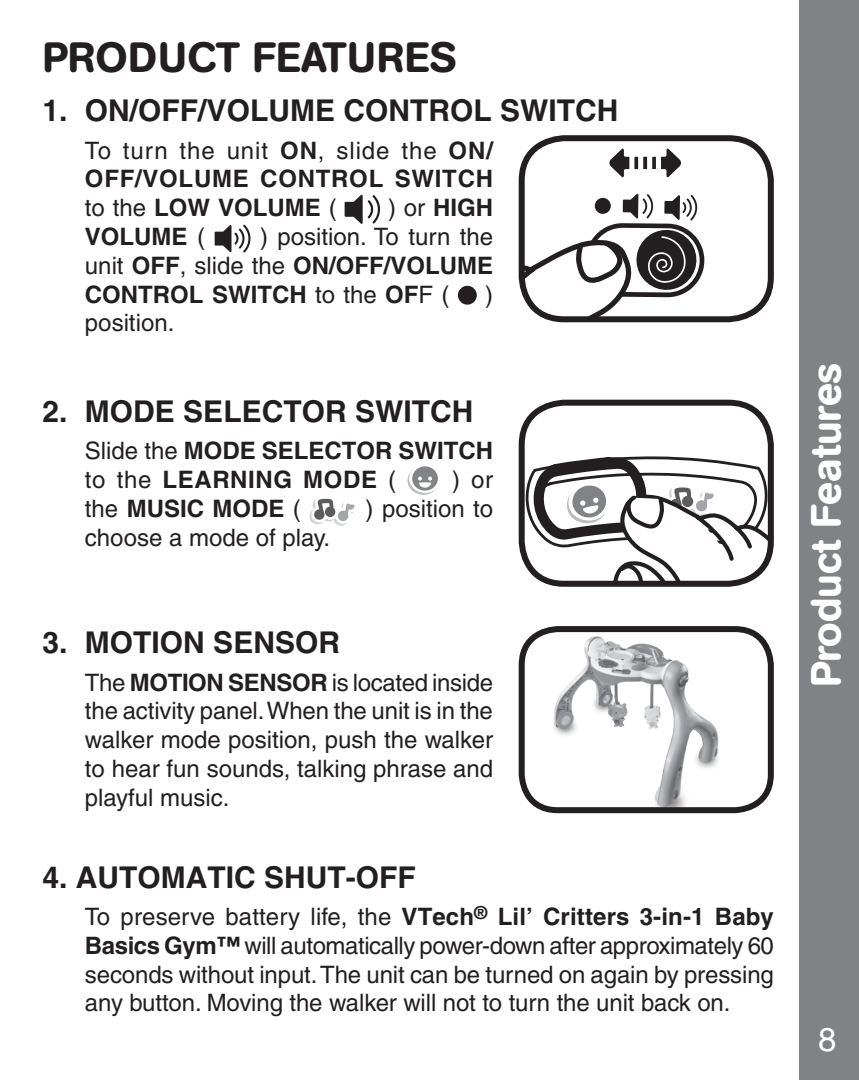
<style>
.page{position:relative;width:859px;height:1080px;background:#fff}
.page>*{position:absolute;margin:0;border:0;box-sizing:border-box;transform-origin:0 0}
.body_text_2{font:500 42px "AG Book Rounded";letter-spacing:.02em;color:#231f20}
.side_text{font:500 42px "AG Book Rounded";color:#fff}
.t1{font:500 33px "Helvetica";color:#fff}
.body_text_2-2{font:700 30px "Helvetica";color:#231f20}
.body_text_2-3{font:500 24px/28.8px "Helvetica";color:#231f20;text-align:justify}
.body_text_2-4{font:700 24px/28.8px "Helvetica";color:#231f20;text-align:justify}
.s1{font-weight:500}
.s2{font-weight:700}
</style>
<div class="page">
<div style="left:799px;top:0;width:60px;height:1080px;background:#808285"></div>
<svg style="left:345px;top:194px;width:35px;height:30px"></svg>
<svg style="left:215px;top:224px;width:36px;height:29px"></svg>
<div style="left:458px;top:286px;width:19px;height:19px;background:#231f20;border-radius:50%"></div>
<svg style="left:407px;top:466px;width:31px;height:29px"></svg>
<svg style="left:309px;top:498px;width:46px;height:28px"></svg>
<svg style="left:524px;top:193px;width:181px;height:126px"></svg>
<div style="left:519px;top:135px;width:255px;height:187px;border:6px solid #231f20;border-radius:43px"></div>
<svg style="left:609px;top:148px;width:72px;height:30px"></svg>
<svg style="left:526px;top:456px;width:243px;height:128px"></svg>
<div style="left:519px;top:400px;width:255px;height:187px;border:6px solid #231f20;border-radius:43px"></div>
<img style="left:531px;top:633px;width:188px;height:177px">
<div style="left:519px;top:626px;width:255px;height:187px;border:6px solid #231f20;border-radius:36px"></div>
<p class="body_text_2" style="left:42px;top:33px;width:416px">PRODUCT FEATURES</p>
<p class="body_text_2-2" style="left:42px;top:92px;width:577px">1. ON/OFF/VOLUME CONTROL SWITCH</p>
<p class="body_text_2-4" style="left:85px;top:137px;width:410px"><span class="s1">To turn the unit</span> ON<span class="s1">, slide the</span> ON/ OFF/VOLUME CONTROL SWITCH <span class="s1">to the</span> LOW VOLUME <span class="s1">(</span></p>
<p class="body_text_2-4" style="left:388px;top:194px;width:107px"><span class="s1">) or</span> HIGH</p>
<p class="body_text_2-4" style="left:85px;top:223px;width:122px">VOLUME <span class="s1">(</span></p>
<p class="body_text_2-3" style="left:85px;top:222px;width:410px;text-indent:175px">) position. To turn the unit <span class="s2">OFF</span>, slide the <span class="s2">ON/OFF/VOLUME CONTROL SWITCH</span> to the <span class="s2">OF</span>F (</p>
<p class="body_text_2-3" style="left:485px;top:280px;width:9px">)</p>
<p class="body_text_2-3" style="left:85px;top:308px;width:91px">position.</p>
<p class="body_text_2-2" style="left:42px;top:393px;width:432px">2. MODE SELECTOR SWITCH</p>
<p class="body_text_2-4" style="left:85px;top:437px;width:410px"><span class="s1">Slide the</span> MODE SELECTOR SWITCH <span class="s1">to the</span> LEARNING MODE <span class="s1">(</span></p>
<p class="body_text_2-3" style="left:452px;top:466px;width:43px">) or</p>
<p class="body_text_2-4" style="left:85px;top:496px;width:217px"><span class="s1">the</span> MUSIC MODE <span class="s1">(</span></p>
<p class="body_text_2-3" style="left:366px;top:494px;width:129px">) position to</p>
<p class="body_text_2-3" style="left:85px;top:523px;width:247px">choose a mode of play.</p>
<p class="body_text_2-2" style="left:42px;top:625px;width:299px">3. MOTION SENSOR</p>
<p class="body_text_2-3" style="left:85px;top:668px;width:410px">The <span class="s2">MOTION SENSOR</span> is located inside the activity panel. When the unit is in the walker mode position, push the walker to hear fun sounds, talking phrase and playful music.</p>
<p class="body_text_2-2" style="left:42px;top:859px;width:375px">4. AUTOMATIC SHUT-OFF</p>
<p class="body_text_2-3" style="left:85px;top:902px;width:690px">To preserve battery life, the <span class="s2">VTech</span><sup>®</sup> <span class="s2">Lil’ Critters 3-in-1 Baby Basics Gym™</span> will automatically power-down after approximately 60 seconds without input. The unit can be turned on again by pressing any button. Moving the walker will not to turn the unit back on.</p>
<p class="side_text" style="left:802px;top:687px;width:326px;rotate:-90deg">Product Features</p>
<h2 class="t1" style="left:818px;top:1021px;width:20px">8</h2>
</div>
